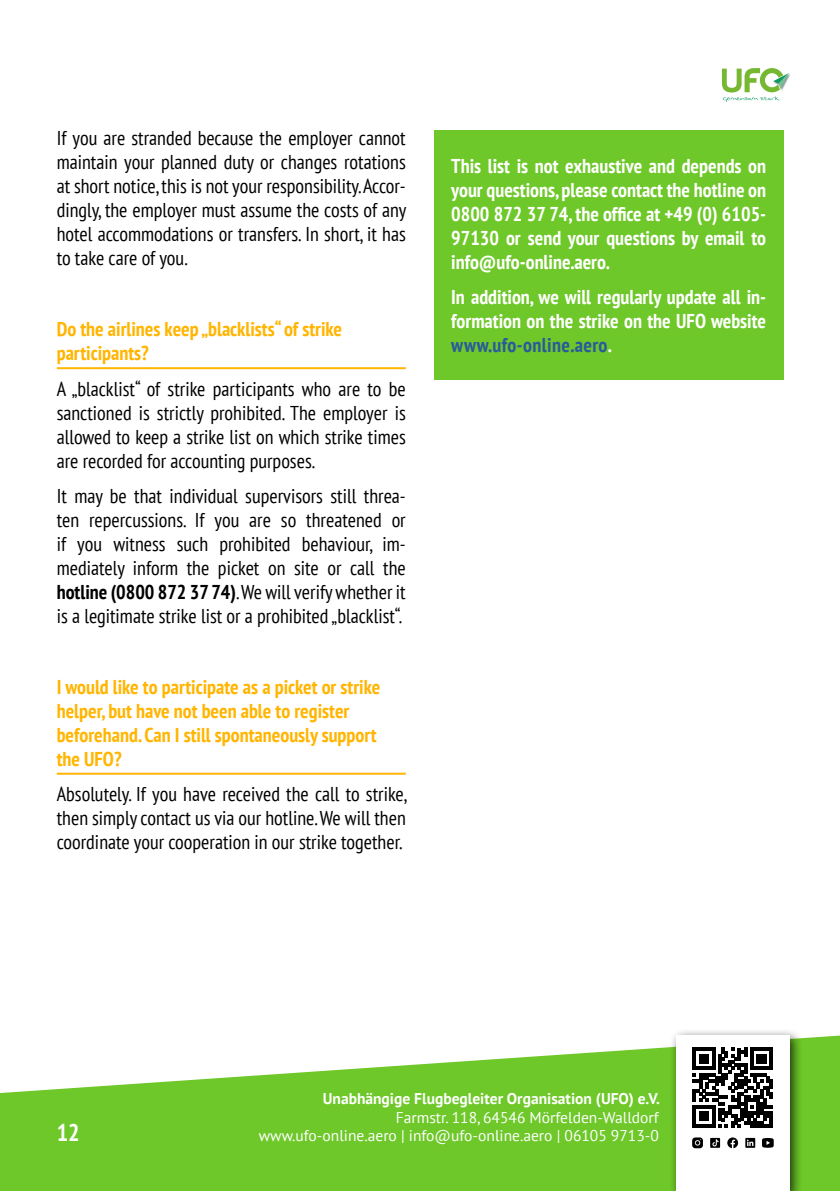
<style>
.page{position:relative;width:840px;height:1191px;background:#fff}
.page>*{position:absolute;margin:0;border:0;box-sizing:border-box;transform-origin:0 0}
.t1{font:700 condensed 24px "PT Sans";color:#fff}
.t2{font:condensed 20px/24px "PT Sans";color:#000;text-align:justify}
.t3{font:700 condensed 20px/24px "PT Sans";color:#fff;text-align:justify}
.t4{font:700 condensed 20px/24px "PT Sans";color:#ffb501}
.t5{font:15.6px "PT Sans";color:#fff}
.t6{font:700 15.6px "PT Sans";color:#fff}
.s1{font-weight:700}
.s2{color:#275b9b}
</style>
<div class="page">
<svg style="left:721px;top:68px;width:67px;height:34px"></svg>
<svg style="left:0;top:1035px;width:839px;height:156px;fill:#6ec829"></svg>
<div style="left:668px;top:1028px;width:134px;height:163px;background:#000;opacity:.75"></div>
<div style="left:675px;top:1035px;width:113px;height:156px;background:#fff"></div>
<svg style="left:692px;top:1047px;width:80px;height:80px"></svg>
<svg style="left:727px;top:1137px;width:10px;height:11px"></svg>
<svg style="left:692px;top:1137px;width:10px;height:11px"></svg>
<svg style="left:745px;top:1137px;width:9px;height:10px"></svg>
<svg style="left:710px;top:1137px;width:9px;height:10px"></svg>
<svg style="left:762px;top:1137px;width:11px;height:10px"></svg>
<hr style="left:57px;top:367px;width:348px;height:2px;background:#ffb501">
<hr style="left:57px;top:772px;width:348px;height:2px;background:#ffb501">
<div style="left:434px;top:130px;width:348px;height:250px;background:#6ec829"></div>
<p class="t2" style="left:57px;top:126px;width:351px">If you are stranded because the employer cannot maintain your planned duty or changes rotations at short notice, this is not your responsibility. Accor&shy;dingly, the employer must assume the costs of any hotel accommodations or transfers. In short, it has to take care of you.</p>
<p class="t4" style="left:57px;top:317px;width:287px">Do the airlines keep „blacklists“ of strike participants?</p>
<p class="t2" style="left:57px;top:376px;width:350px">A „blacklist“ of strike participants who are to be sanctioned is strictly prohibited. The employer is allowed to keep a strike list on which strike times are recorded for accounting purposes.</p>
<p class="t2" style="left:57px;top:483px;width:350px">It may be that individual supervisors still threa&shy;ten repercussions. If you are so threatened or if you witness such prohibited behaviour, im&shy;mediately inform the picket on site or call the <span class="s1">hotline (0800 872 37 74)</span>. We will verify whether it is a legitimate strike list or a prohibited „blacklist“.</p>
<p class="t4" style="left:57px;top:674px;width:325px">I would like to participate as a picket or strike helper, but have not been able to register beforehand. Can I still spontaneously support the UFO?</p>
<p class="t2" style="left:57px;top:781px;width:351px">Absolutely. If you have received the call to strike, then simply contact us via our hotline. We will then coordinate your cooperation in our strike together.</p>
<p class="t3" style="left:451px;top:154px;width:316px">This list is not exhaustive and depends on your questions, please contact the hotline on 0800 872 37 74, the office at +49 (0) 6105- 97130 or send your questions by email to info@ufo-online.aero.</p>
<p class="t3" style="left:451px;top:285px;width:316px">In addition, we will regularly update all in&shy;formation on the strike on the UFO website <span class="s2">www.ufo-online.aero</span>.</p>
<p class="t6" style="left:322px;top:1088px;width:338px">Unabhängige Flugbegleiter Organisation (UFO) e.V.</p>
<p class="t5" style="left:395px;top:1107px;width:264px">Farmstr. 118, 64546 Mörfelden-Walldorf</p>
<p class="t1" style="left:57px;top:1117px;width:24px">12</p>
<p class="t5" style="left:259px;top:1125px;width:401px">www.ufo-online.aero | info@ufo-online.aero | 06105 9713-0</p>
</div>
